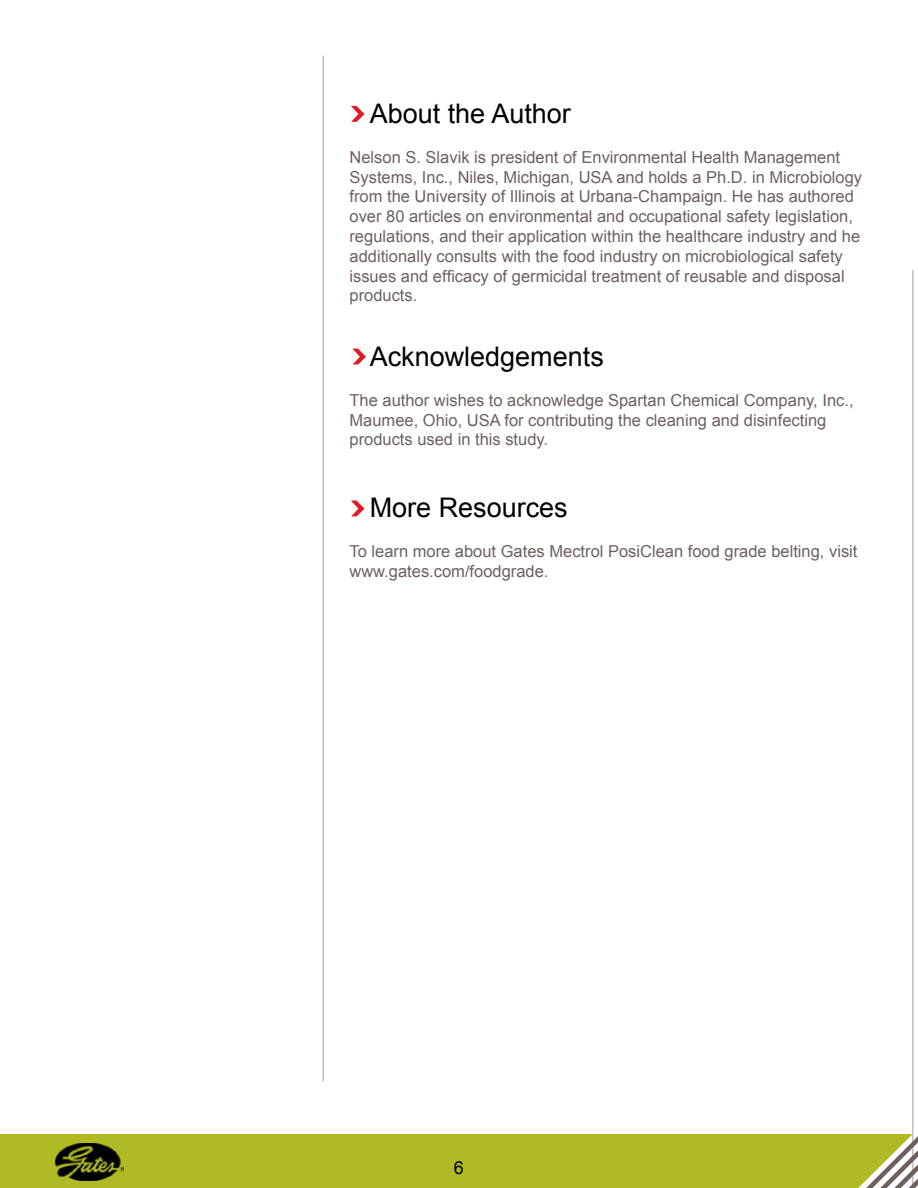
<style>
.page{position:relative;width:918px;height:1188px;background:#fff}
.page>*{position:absolute;margin:0;border:0;box-sizing:border-box;transform-origin:0 0}
.t1{font:27px "Arial";color:#000}
.t2{font:18px "Arial";color:#000}
.t3{font:16.5px/19.8px "Arial";color:#6e605e}
</style>
<div class="page">
<div style="left:0;top:1134px;width:860px;height:54px;background:#b0ba25"></div>
<svg style="left:860px;top:1130px;width:58px;height:58px"></svg>
<img style="left:55px;top:1143px;width:68px;height:38px">
<hr style="left:322px;top:55px;width:2px;height:1026px;background:#6e605e">
<hr style="left:912px;top:270px;width:1px;height:918px;background:#6e605e">
<svg style="left:351px;top:106px;width:14px;height:16px"></svg>
<svg style="left:353px;top:349px;width:13px;height:15px"></svg>
<svg style="left:351px;top:500px;width:14px;height:16px"></svg>
<h1 class="t1" style="left:370px;top:96px;width:203px">About the Author</h1>
<p class="t3" style="left:350px;top:147px;width:514px">Nelson S. Slavik is president of Environmental Health Management Systems, Inc., Niles, Michigan, USA and holds a Ph.D. in Microbiology from the University of Illinois at Urbana-Champaign. He has authored over 80 articles on environmental and occupational safety legislation, regulations, and their application within the healthcare industry and he additionally consults with the food industry on microbiological safety issues and efficacy of germicidal treatment of reusable and disposal products.</p>
<h1 class="t1" style="left:370px;top:339px;width:236px">Acknowledgements</h1>
<p class="t3" style="left:350px;top:390px;width:506px">The author wishes to acknowledge Spartan Chemical Company, Inc.,<br>Maumee, Ohio, USA for contributing the cleaning and disinfecting products used in this study.</p>
<h1 class="t1" style="left:370px;top:490px;width:200px">More Resources</h1>
<p class="t3" style="left:350px;top:541px;width:510px">To learn more about Gates Mectrol PosiClean food grade belting, visit www.gates.com/foodgrade.</p>
<p class="t2" style="left:454px;top:1156px;width:12px">6</p>
</div>
